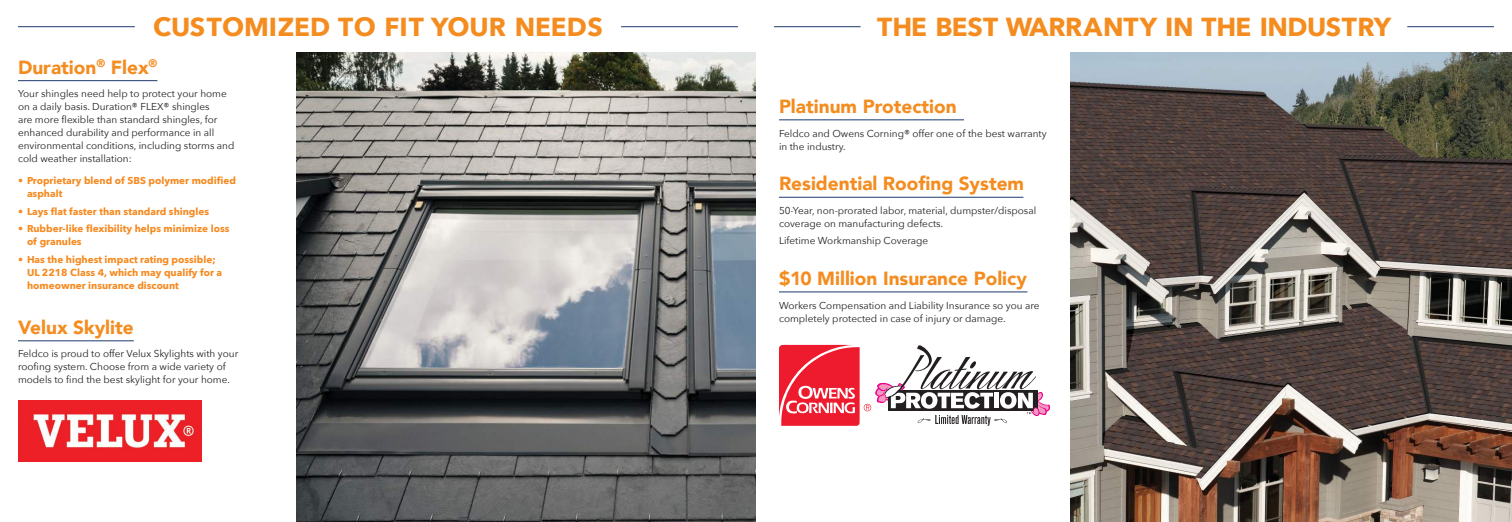
<style>
.page{position:relative;width:1512px;height:522px;background:#fff}
.page>*{position:absolute;margin:0;border:0;box-sizing:border-box;transform-origin:0 0}
.t1{font:700 26px "Avenir Next";color:#f48c1f}
.t2{font:900 19px "Avenir";color:#f48c1f}
.t3{font:10px/13px "Avenir Next";color:#221f1f}
.t4{font:700 10px/13px "Avenir Next";color:#f68a20}
</style>
<div class="page">
<hr style="left:621px;top:26px;width:117px;height:1px;background:#1e396c">
<hr style="left:1407px;top:26px;width:87px;height:1px;background:#1e396c">
<hr style="left:18px;top:26px;width:117px;height:1px;background:#1e396c">
<hr style="left:774px;top:26px;width:87px;height:1px;background:#1e396c">
<hr style="left:18px;top:80px;width:139px;height:1px;background:#1e396c">
<hr style="left:779px;top:119px;width:185px;height:1px;background:#1e396c">
<hr style="left:779px;top:197px;width:244px;height:1px;background:#1e396c">
<hr style="left:779px;top:291px;width:248px;height:1px;background:#1e396c">
<hr style="left:18px;top:340px;width:116px;height:1px;background:#1e396c">
<svg style="left:779px;top:345px;width:271px;height:81px"></svg>
<img style="left:1070px;top:53px;width:442px;height:469px">
<img style="left:296px;top:53px;width:460px;height:469px">
<img style="left:18px;top:401px;width:183px;height:61px">
<h1 class="t1" style="left:153px;top:5px;width:451px">CUSTOMIZED TO FIT YOUR NEEDS</h1>
<h1 class="t1" style="left:877px;top:5px;width:516px">THE BEST WARRANTY IN THE INDUSTRY</h1>
<h2 class="t2" style="left:18px;top:59px;width:141px">Duration<sup>®</sup> Flex<sup>®</sup></h2>
<p class="t3" style="left:18px;top:88px;width:218px">Your shingles need help to protect your home on a daily basis. Duration® FLEX® shingles<br>are more 昀氀exible than standard shingles, for enhanced durability and performance in all environmental conditions, including storms and cold weather installation:</p>
<p class="t4" style="left:27px;top:175px;width:210px;text-indent:-9px">• Proprietary blend of SBS polymer modi昀椀ed asphalt</p>
<p class="t4" style="left:18px;top:206px;width:193px">• Lays 昀氀at faster than standard shingles</p>
<p class="t4" style="left:27px;top:223px;width:204px;text-indent:-9px">• Rubber-like 昀氀exibility helps minimize loss of granules</p>
<p class="t4" style="left:27px;top:254px;width:197px;text-indent:-9px">• Has the highest impact rating possible;<br>UL 2218 Class 4, which may qualify for a homeowner insurance discount</p>
<h2 class="t2" style="left:779px;top:98px;width:179px">Platinum Protection</h2>
<p class="t3" style="left:779px;top:127px;width:269px">Feldco and Owens Corning® offer one of the best warranty in the industry.</p>
<h2 class="t2" style="left:779px;top:167px;width:247px">Residential Roo昀椀ng System</h2>
<p class="t3" style="left:779px;top:205px;width:259px">50-Year, non-prorated labor, material, dumpster/disposal coverage on manufacturing defects.</p>
<p class="t3" style="left:779px;top:235px;width:151px">Lifetime Workmanship Coverage</p>
<h2 class="t2" style="left:779px;top:262px;width:249px">$10 Million Insurance Policy</h2>
<p class="t3" style="left:779px;top:299px;width:262px">Workers Compensation and Liability Insurance so you are completely protected in case of injury or damage.</p>
<h2 class="t2" style="left:18px;top:311px;width:117px">Velux Skylite</h2>
<p class="t3" style="left:18px;top:347px;width:222px">Feldco is proud to offer Velux Skylights with your roo昀椀ng system. Choose from a wide variety of models to 昀椀nd the best skylight for your home.</p>
</div>
